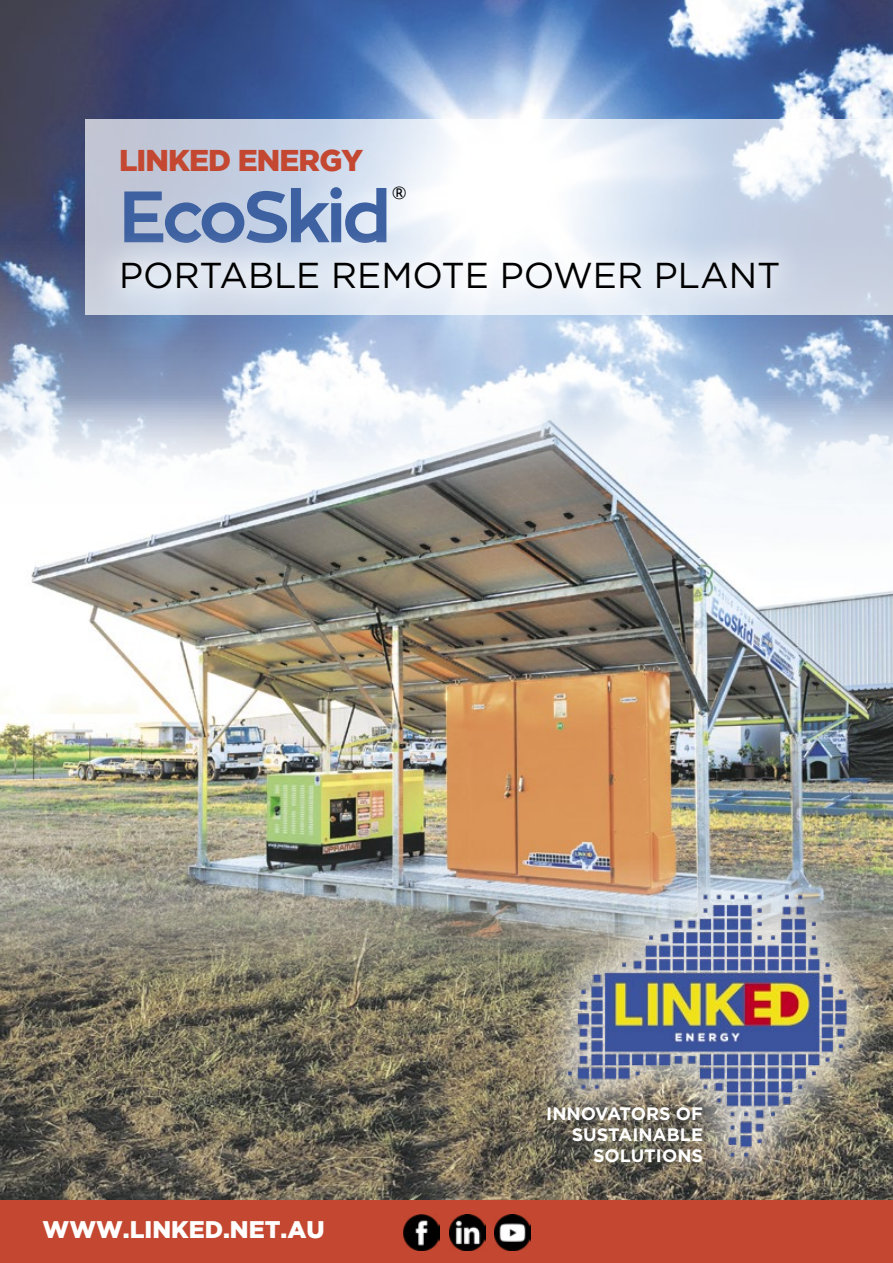
<style>
.page{position:relative;width:893px;height:1263px;background:#fff}
.page>*{position:absolute;margin:0;border:0;box-sizing:border-box;transform-origin:0 0}
.t1{font:700 72px "Zona Pro";letter-spacing:-.05em;color:#3e61a1}
.t2{font:36px "Gotham";color:#000}
.t3{font:900 30px "Gotham";letter-spacing:-.03em;color:#c44831}
.t4{font:600 24.9px "Josefin Sans";color:#000}
.t5{font:900 24px "Gotham";color:#fff}
.t6{font:700 18px/21px "Gotham";color:#fff;text-align:right}
</style>
<div class="page">
<img style="left:0;top:0;width:893px;height:391px">
<div style="left:0;top:1199px;width:893px;height:64px;background:#c44831"></div>
<svg style="left:85px;top:119px;width:808px;height:196px"></svg>
<div style="left:91px;top:231px;width:717px;height:89px;background:#fff;opacity:.85"></div>
<img style="left:404px;top:1214px;width:36px;height:36px">
<img style="left:449px;top:1214px;width:36px;height:36px">
<img style="left:495px;top:1214px;width:36px;height:36px">
<img style="left:0;top:999px;width:893px;height:200px">
<img style="left:0;top:391px;width:893px;height:608px">
<div style="left:524px;top:849px;width:368px;height:351px;background:#fff;opacity:.75"></div>
<img style="left:564px;top:888px;width:285px;height:270px">
<h3 class="t3" style="left:119px;top:143px;width:246px">LINKED ENERGY</h3>
<h1 class="t1" style="left:119px;top:170px;width:273px">EcoSkid</h1>
<h3 class="t4" style="left:391px;top:177px;width:17px">®</h3>
<h2 class="t2" style="left:119px;top:252px;width:663px">PORTABLE REMOTE POWER PLANT</h2>
<h3 class="t5" style="left:43px;top:1215px;width:284px">WWW.LINKED.NET.AU</h3>
<p class="t6" style="left:546px;top:1102px;width:158px">INNOVATORS OF<br>SUSTAINABLE<br>SOLUTIONS</p>
</div>
